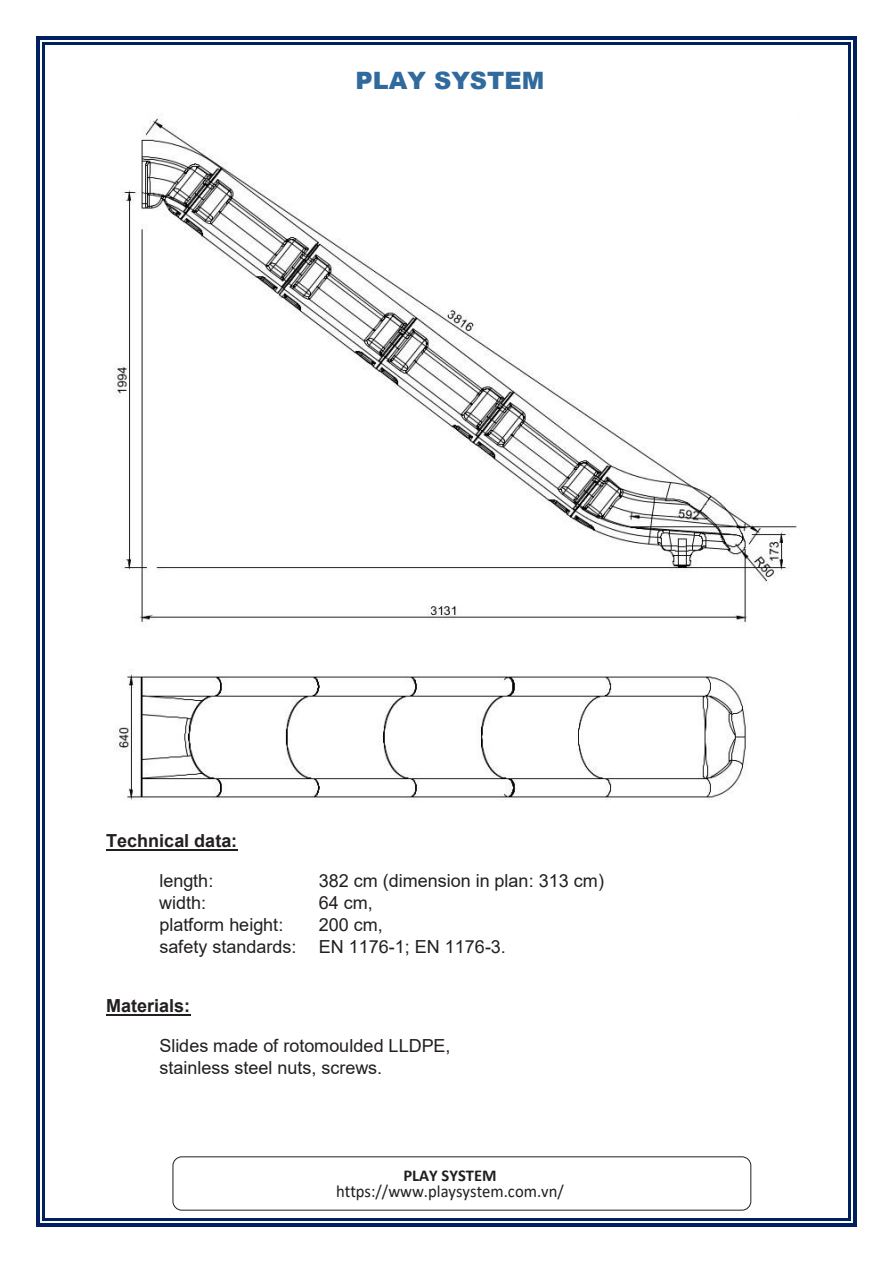
<style>
.page{position:relative;width:893px;height:1263px;background:#fff}
.page>*{position:absolute;margin:0;border:0;box-sizing:border-box;transform-origin:0 0}
.t1{font:900 24px "Arial";color:#316a9d}
.t2{font:18px/21.9px "Arial";color:#231f20}
.t3{font:700 18px "Arial";color:#231f20}
.t4{font:17.25px "Calibri";color:#211e1e;scale:.96 1}
.t5{font:700 16.5px "Calibri";color:#211e1e}
.s1{font-family:"Myriad Pro"}
</style>
<div class="page">
<div style="left:173px;top:1157px;width:578px;height:53px;border:1px solid #231f20;border-radius:9px"></div>
<img style="left:114px;top:114px;width:683px;height:687px">
<hr style="left:106px;top:849px;width:131px;height:2px;background:#231f20">
<hr style="left:106px;top:1014px;width:84px;height:2px;background:#231f20">
<svg style="left:36px;top:36px;width:9px;height:9px"></svg>
<hr style="left:45px;top:36px;width:803px;height:4px;background:#002060">
<hr style="left:45px;top:43px;width:803px;height:2px;background:#002060">
<svg style="left:848px;top:36px;width:9px;height:9px"></svg>
<hr style="left:36px;top:45px;width:4px;height:1173px;background:#002060">
<hr style="left:43px;top:45px;width:2px;height:1173px;background:#002060">
<hr style="left:853px;top:45px;width:4px;height:1173px;background:#002060">
<hr style="left:848px;top:45px;width:2px;height:1173px;background:#002060">
<svg style="left:36px;top:1218px;width:9px;height:9px"></svg>
<hr style="left:45px;top:1223px;width:803px;height:4px;background:#002060">
<hr style="left:45px;top:1218px;width:803px;height:2px;background:#002060">
<svg style="left:848px;top:1218px;width:9px;height:9px"></svg>
<h1 class="t1" style="left:356px;top:63px;width:190px">PLAY SYSTEM</h1>
<p class="t3" style="left:106px;top:828px;width:132px">Technical data:</p>
<p class="t2" style="left:159px;top:869px;width:56px">length:</p>
<p class="t2" style="left:319px;top:869px;width:287px">382 cm (dimension in plan: 313 cm)</p>
<p class="t2" style="left:159px;top:891px;width:48px">width:</p>
<p class="t2" style="left:319px;top:891px;width:56px">64 cm,</p>
<p class="t2" style="left:159px;top:913px;width:126px">platform height:</p>
<p class="t2" style="left:159px;top:913px;width:348px;text-indent:159px">200 cm,<br>safety standards: EN 1176-1; EN 1176-3.</p>
<p class="t3" style="left:106px;top:993px;width:86px">Materials:</p>
<p class="t2" style="left:159px;top:1035px;width:293px">Slides made of rotomoulded LLDPE, stainless steel nuts, screws.</p>
<p class="t5" style="left:403px;top:1164px;width:95px">PLAY SYSTEM</p>
<p class="t4" style="left:336px;top:1179px;width:239px">h<span class="s1">tt</span>ps://www.playsystem.com.vn/</p>
</div>
